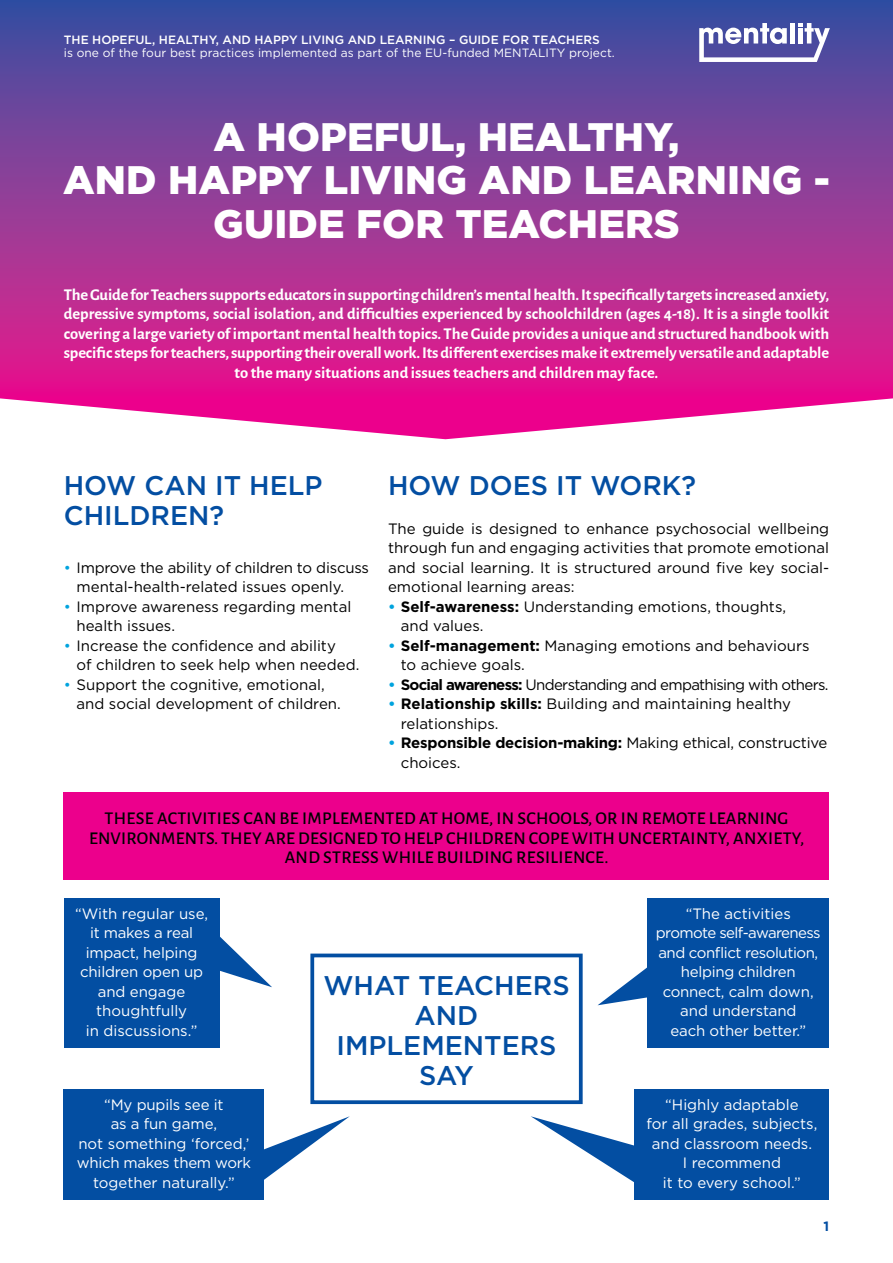
<style>
.page{position:relative;width:893px;height:1263px;background:#fff}
.page>*{position:absolute;margin:0;border:0;box-sizing:border-box;transform-origin:0 0}
.t1{font:900 39.75px/43.5px "Gotham";letter-spacing:.005em;color:#fff;text-align:center}
.t2{font:500 27px/30px "Gotham";color:#034ea2}
.t3{font:500 18px/19.5px "Alegreya Sans";letter-spacing:.02em;color:#000;text-align:center}
.t4{font:700 16.5px/19.5px "Alegreya Sans";letter-spacing:-.005em;color:#fff;text-align:center}
.t5{font:15px/19.5px "Gotham";color:#000}
.t6{font:15px/19.5px "Gotham";letter-spacing:-.01em;color:#fff;text-align:center}
.t7{font:15px "Gotham";letter-spacing:-.045em;color:#000}
.t8{font:700 13.5px "Gotham";color:#034ea2}
.t9{font:12px "Gotham";letter-spacing:.005em;color:#fff}
.t10{font:500 12px "Gotham";color:#fff}
.s1{color:#00a3de}
.s2{font-weight:700;color:#00a3de}
.s3{font-weight:700}
</style>
<div class="page">
<svg style="left:0;top:0;width:893px;height:439px;background:#9b3e9b"></svg>
<svg style="left:699px;top:23px;width:130px;height:39px"></svg>
<div style="left:64px;top:793px;width:765px;height:87px;background:#ec008c"></div>
<div style="left:647px;top:898px;width:182px;height:150px;background:#034ea2"></div>
<div style="left:64px;top:1089px;width:200px;height:110px;background:#034ea2"></div>
<div style="left:64px;top:898px;width:156px;height:150px;background:#034ea2"></div>
<div style="left:635px;top:1089px;width:194px;height:110px;background:#034ea2"></div>
<div style="left:310px;top:953px;width:273px;height:151px;border:4px solid #034ea2"></div>
<svg style="left:220px;top:936px;width:52px;height:51px"></svg>
<svg style="left:598px;top:967px;width:49px;height:38px"></svg>
<svg style="left:531px;top:1116px;width:104px;height:66px"></svg>
<svg style="left:264px;top:1116px;width:86px;height:64px"></svg>
<p class="t10" style="left:64px;top:31px;width:537px">THE HOPEFUL, HEALTHY, AND HAPPY LIVING AND LEARNING – GUIDE FOR TEACHERS</p>
<p class="t9" style="left:64px;top:45px;width:553px">is one of the four best practices implemented as part of the EU-funded MENTALITY project.</p>
<h1 class="t1" style="left:63px;top:115px;width:768px">A HOPEFUL, HEALTHY,<br>AND HAPPY LIVING AND LEARNING -<br>GUIDE FOR TEACHERS</h1>
<p class="t4" style="left:64px;top:283px;width:767px">The Guide for Teachers supports educators in supporting children’s mental health. It specifically targets increased anxiety, depressive symptoms, social isolation, and difficulties experienced by schoolchildren (ages 4-18). It is a single toolkit covering a large variety of important mental health topics. The Guide provides a unique and structured handbook with specific steps for teachers, supporting their overall work. Its different exercises make it extremely versatile and adaptable to the many situations and issues teachers and children may face.</p>
<h2 class="t2" style="left:64px;top:470px;width:260px">HOW CAN IT HELP<br>CHILDREN?</h2>
<p class="t5" style="left:77px;top:557px;width:294px;text-indent:-13px"><span class="s1">•</span> Improve the ability of children to discuss mental-health-related issues openly.</p>
<p class="t5" style="left:77px;top:596px;width:276px;text-indent:-13px"><span class="s1">•</span> Improve awareness regarding mental health issues.</p>
<p class="t5" style="left:77px;top:635px;width:284px;text-indent:-13px"><span class="s1">•</span> Increase the confidence and ability<br>of children to seek help when needed.</p>
<p class="t5" style="left:77px;top:674px;width:266px;text-indent:-13px"><span class="s1">•</span> Support the cognitive, emotional, and social development of children.</p>
<h2 class="t2" style="left:388px;top:470px;width:310px">HOW DOES IT WORK?</h2>
<p class="t5" style="left:388px;top:518px;width:443px;text-align:justify">The guide is designed to enhance psychosocial wellbeing through fun and engaging activities that promote emotional and social learning. It is structured around five key social&shy;emotional learning areas:</p>
<p class="t5" style="left:401px;top:596px;width:387px;text-indent:-13px"><span class="s2">•</span> <span class="s3">Self-awareness:</span> Understanding emotions, thoughts, and values.</p>
<p class="t5" style="left:401px;top:635px;width:410px;text-indent:-13px"><span class="s2">•</span> <span class="s3">Self-management:</span> Managing emotions and behaviours to achieve goals.</p>
<p class="t7" style="left:388px;top:675px;width:442px"><span class="s2">•</span> <span class="s3">Social awareness:</span> Understanding and empathising with others.</p>
<p class="t5" style="left:401px;top:694px;width:392px;text-indent:-13px"><span class="s2">•</span> <span class="s3">Relationship skills:</span> Building and maintaining healthy relationships.</p>
<p class="t5" style="left:401px;top:733px;width:428px;text-indent:-13px"><span class="s2">•</span> <span class="s3">Responsible decision-making:</span> Making ethical, constructive choices.</p>
<p class="t3" style="left:89px;top:807px;width:717px">THESE ACTIVITIES CAN BE IMPLEMENTED AT HOME, IN SCHOOLS, OR IN REMOTE LEARNING<br>ENVIRONMENTS. THEY ARE DESIGNED TO HELP CHILDREN COPE WITH UNCERTAINTY, ANXIETY,<br>AND STRESS WHILE BUILDING RESILIENCE.</p>
<p class="t6" style="left:75px;top:903px;width:134px">“With regular use, it makes a real impact, helping children open up and engage thoughtfully<br>in discussions.”</p>
<p class="t6" style="left:77px;top:1094px;width:176px">“My pupils see it<br>as a fun game,<br>not something ‘forced,’ which makes them work together naturally.”</p>
<h2 class="t2" style="left:323px;top:970px;width:248px;text-align:center">WHAT TEACHERS<br>AND<br>IMPLEMENTERS<br>SAY</h2>
<p class="t6" style="left:656px;top:903px;width:166px">“The activities promote self-awareness and conflict resolution, helping children connect, calm down, and understand<br>each other better.”</p>
<p class="t6" style="left:646px;top:1094px;width:172px">“Highly adaptable<br>for all grades, subjects, and classroom needs.<br>I recommend<br>it to every school.”</p>
<p class="t8" style="left:823px;top:1217px;width:7px">1</p>
</div>
